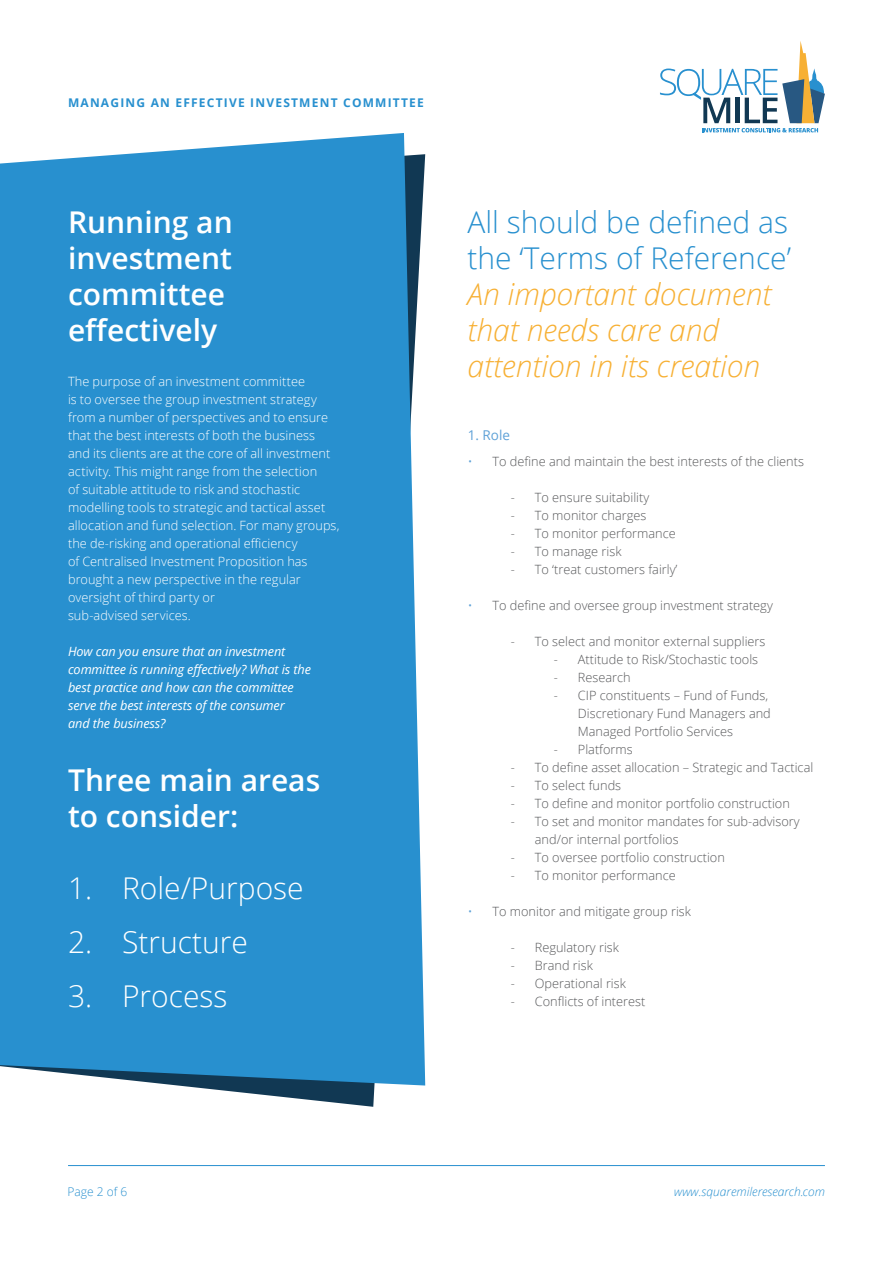
<style>
.page{position:relative;width:893px;height:1263px;background:#fff}
.page>*{position:absolute;margin:0;border:0;box-sizing:border-box;transform-origin:0 0}
.BODY_-_8_5___12{font:italic 300 30px/36px "Open Sans";color:#f7b034}
.BODY_-_8_5___12-2{font:600 30px/36px "Open Sans";color:#fff}
.BODY_-_8_5___12-3{font:300 30px "Open Sans";color:#fff}
.BODY_-_8_5___12-4{font:13.5px "Open Sans";color:#5ea1d7}
.Bullet{font:300 12.75px/18px "Open Sans";color:#57585a}
.Bullet-2{font:300 12.75px/18px "Open Sans";letter-spacing:.005em;color:#fff}
.Bullet-3{font:italic 12.75px/18px "Open Sans";letter-spacing:-.01em;color:#fff}
.t1{font:700 12px "Open Sans";letter-spacing:.1em;color:#2890cf}
.t2{font:italic 300 12px "Open Sans";color:#2890cf}
.t3{font:300 12px "Open Sans";color:#2890cf}
.s1{font-style:normal;color:#2890cf}
.s2{color:#5ea1d7}
</style>
<div class="page">
<svg style="left:174px;top:1085px;width:251px;height:22px"></svg>
<div style="left:0;top:133px;width:425px;height:952px;background:#2890cf"></div>
<svg style="left:660px;top:41px;width:165px;height:91px"></svg>
<hr style="left:68px;top:1165px;width:757px;height:1px;background:#2890cf">
<p class="t1" style="left:68px;top:94px;width:357px">MANAGING AN EFFECTIVE INVESTMENT COMMITTEE</p>
<p class="BODY_-_8_5___12-2" style="left:68px;top:203px;width:166px">Running an investment committee effectively</p>
<p class="Bullet-2" style="left:68px;top:372px;width:273px">The purpose of an investment committee<br>is to oversee the group investment strategy from a number of perspectives and to ensure that the best interests of both the business and its clients are at the core of all investment activity. This might range from the selection<br>of suitable attitude to risk and stochastic modelling tools to strategic and tactical asset allocation and fund selection. For many groups, the de-risking and operational efficiency<br>of Centralised Investment Proposition has brought a new perspective in the regular oversight of third party or<br>sub-advised services.</p>
<p class="Bullet-3" style="left:68px;top:642px;width:244px">How can you ensure that an investment committee is running effectively? What is the best practice and how can the committee serve the best interests of the consumer<br>and the business?</p>
<p class="BODY_-_8_5___12-2" style="left:68px;top:761px;width:254px">Three main areas to consider:</p>
<p class="BODY_-_8_5___12-3" style="left:68px;top:867px;width:237px">1. Role/Purpose</p>
<p class="BODY_-_8_5___12-3" style="left:68px;top:921px;width:181px">2. Structure</p>
<p class="BODY_-_8_5___12-3" style="left:68px;top:975px;width:161px">3. Process</p>
<p class="BODY_-_8_5___12" style="left:467px;top:203px;width:325px"><span class="s1">All should be defined as the ‘Terms of Reference’<br></span>An important document that needs care and attention in its creation</p>
<p class="BODY_-_8_5___12-4" style="left:468px;top:426px;width:44px">1. Role</p>
<p class="Bullet" style="left:468px;top:452px;width:338px"><span class="s2">•</span> To define and maintain the best interests of the clients</p>
<p class="Bullet" style="left:511px;top:488px;width:140px">- To ensure suitability</p>
<p class="Bullet" style="left:511px;top:506px;width:137px">- To monitor charges</p>
<p class="Bullet" style="left:511px;top:524px;width:167px">- To monitor performance</p>
<p class="Bullet" style="left:511px;top:542px;width:112px">- To manage risk</p>
<p class="Bullet" style="left:511px;top:560px;width:168px">- To ‘treat customers fairly’</p>
<p class="Bullet" style="left:468px;top:596px;width:307px"><span class="s2">•</span> To define and oversee group investment strategy</p>
<p class="Bullet" style="left:511px;top:632px;width:256px">- To select and monitor external suppliers</p>
<p class="Bullet" style="left:554px;top:650px;width:206px">- Attitude to Risk/Stochastic tools</p>
<p class="Bullet" style="left:554px;top:668px;width:78px">- Research</p>
<p class="Bullet" style="left:578px;top:686px;width:195px;text-indent:-24px">- CIP constituents – Fund of Funds,<br>Discretionary Fund Managers and<br>Managed Portfolio Services</p>
<p class="Bullet" style="left:554px;top:740px;width:80px">- Platforms</p>
<p class="Bullet" style="left:511px;top:758px;width:304px">- To define asset allocation – Strategic and Tactical</p>
<p class="Bullet" style="left:511px;top:776px;width:112px">- To select funds</p>
<p class="Bullet" style="left:511px;top:794px;width:281px">- To define and monitor portfolio construction</p>
<p class="Bullet" style="left:535px;top:812px;width:266px;text-indent:-24px">- To set and monitor mandates for sub-advisory and/or internal portfolios</p>
<p class="Bullet" style="left:511px;top:848px;width:216px">- To oversee portfolio construction</p>
<p class="Bullet" style="left:511px;top:866px;width:167px">- To monitor performance</p>
<p class="Bullet" style="left:468px;top:902px;width:225px"><span class="s2">•</span> To monitor and mitigate group risk</p>
<p class="Bullet" style="left:511px;top:938px;width:110px">- Regulatory risk</p>
<p class="Bullet" style="left:511px;top:956px;width:84px">- Brand risk</p>
<p class="Bullet" style="left:511px;top:974px;width:117px">- Operational risk</p>
<p class="Bullet" style="left:511px;top:992px;width:136px">- Conflicts of interest</p>
<p class="t3" style="left:67px;top:1183px;width:61px">Page 2 of 6</p>
<p class="t2" style="left:674px;top:1183px;width:152px">www.squaremileresearch.com</p>
</div>
